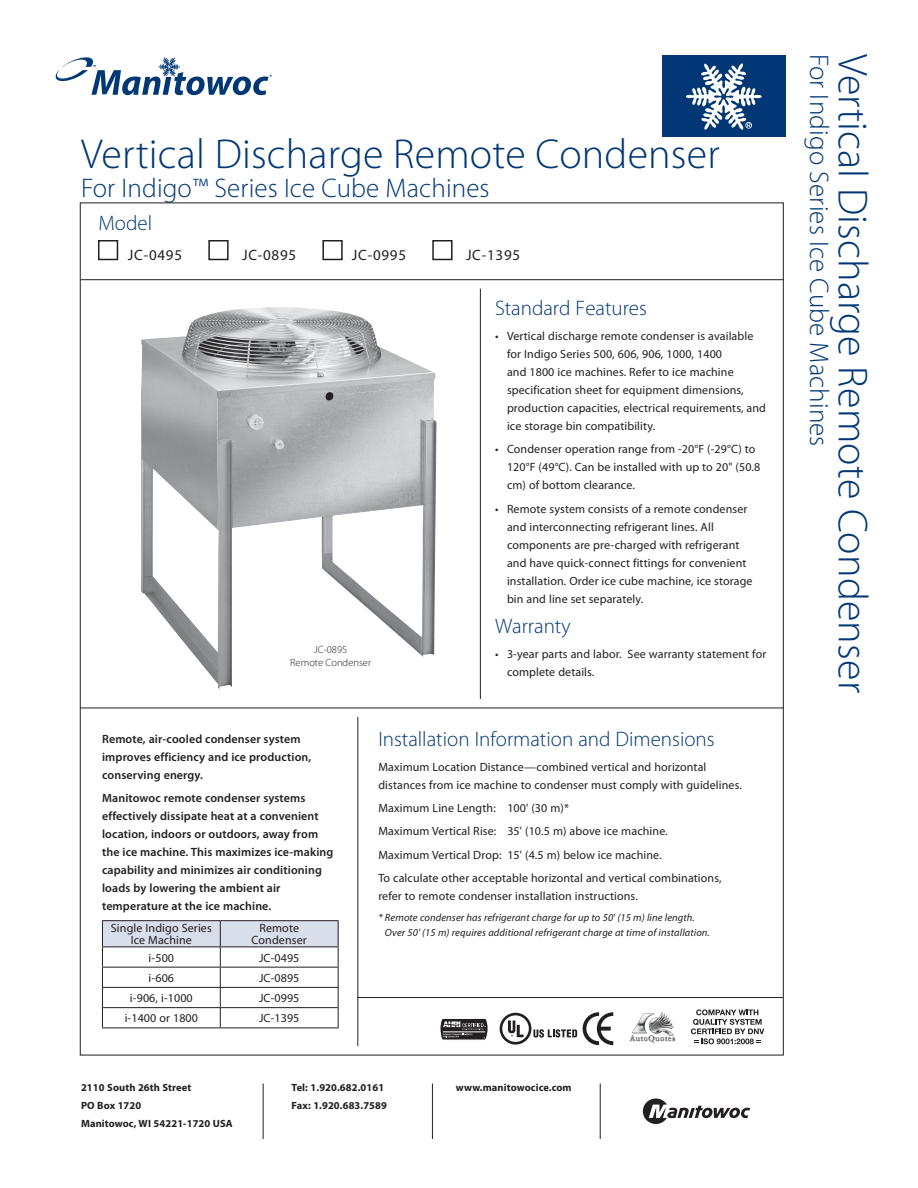
<style>
.page{position:relative;width:918px;height:1188px;background:#fff}
.page>*{position:absolute;margin:0;border:0;box-sizing:border-box;transform-origin:0 0}
.t1{font:300 42px "Myriad Pro";letter-spacing:.005em;color:#013775}
.t2{font:300 27px "Myriad Pro";letter-spacing:.005em;color:#013775}
.t3{font:300 21px "Myriad Pro";color:#013775}
.t4{font:15px "Myriad Pro";letter-spacing:.05em;color:#231f20}
.t5{font:12px/18px "Myriad Pro";letter-spacing:.01em;color:#231f20}
.t6{font:600 12px/18px "Myriad Pro";letter-spacing:.01em;color:#231f20}
.t7{font:italic 10.5px/15px "Myriad Pro";letter-spacing:.01em;color:#231f20}
.t8{font:700 10.5px/18px "Myriad Pro";letter-spacing:.01em;color:#231f20}
.t9{font:300 10.5px/13.5px "Myriad Pro";color:#231f20;text-align:center}
</style>
<div class="page">
<img style="left:141px;top:307px;width:296px;height:382px">
<div style="left:662px;top:55px;width:123px;height:82px;background:#013775"></div>
<svg style="left:686px;top:63px;width:76px;height:67px"></svg>
<div style="left:98px;top:240px;width:20px;height:20px;border:2px solid #231f20"></div>
<div style="left:208px;top:240px;width:21px;height:20px;border:2px solid #231f20"></div>
<div style="left:322px;top:240px;width:21px;height:20px;border:2px solid #231f20"></div>
<div style="left:432px;top:240px;width:21px;height:20px;border:2px solid #231f20"></div>
<svg style="left:56px;top:57px;width:216px;height:38px"></svg>
<hr style="left:263px;top:1083px;width:1px;height:56px;background:#231f20">
<hr style="left:432px;top:1083px;width:1px;height:56px;background:#231f20">
<hr style="left:600px;top:1083px;width:1px;height:56px;background:#231f20">
<hr style="left:80px;top:708px;width:704px;height:1px;background:#231f20">
<hr style="left:357px;top:997px;width:426px;height:1px;background:#231f20">
<hr style="left:81px;top:279px;width:703px;height:1px;background:#231f20">
<hr style="left:480px;top:289px;width:1px;height:410px;background:#231f20">
<img style="left:629px;top:1012px;width:47px;height:31px">
<svg style="left:691px;top:1009px;width:73px;height:35px"></svg>
<svg style="left:583px;top:1012px;width:30px;height:33px"></svg>
<svg style="left:500px;top:1013px;width:77px;height:32px"></svg>
<hr style="left:357px;top:717px;width:1px;height:329px;background:#231f20">
<svg style="left:440px;top:1019px;width:48px;height:21px"></svg>
<svg style="left:643px;top:1098px;width:107px;height:26px"></svg>
<hr style="left:102px;top:920px;width:118px;height:1px;background:#231f20">
<hr style="left:220px;top:920px;width:119px;height:1px;background:#231f20">
<svg style="left:102px;top:921px;width:237px;height:107px"></svg>
<hr style="left:102px;top:1028px;width:118px;height:1px;background:#231f20">
<hr style="left:220px;top:1028px;width:119px;height:1px;background:#231f20">
<h1 class="t1" style="left:81px;top:131px;width:640px">Vertical Discharge Remote Condenser</h1>
<h2 class="t2" style="left:81px;top:173px;width:410px">For Indigo™ Series Ice Cube Machines</h2>
<h3 class="t3" style="left:99px;top:212px;width:55px">Model</h3>
<p class="t4" style="left:128px;top:247px;width:56px">JC-0495</p>
<p class="t4" style="left:242px;top:247px;width:56px">JC-0895</p>
<p class="t4" style="left:352px;top:247px;width:56px">JC-0995</p>
<p class="t4" style="left:466px;top:247px;width:56px">JC-1395</p>
<p class="t9" style="left:290px;top:642px;width:82px">JC-0895<br>Remote Condenser</p>
<h3 class="t3" style="left:495px;top:296px;width:153px">Standard Features</h3>
<p class="t5" style="left:507px;top:327px;width:261px;text-indent:-12px">• Vertical discharge remote condenser is available for Indigo Series 500, 606, 906, 1000, 1400<br>and 1800 ice machines. Refer to ice machine specification sheet for equipment dimensions, production capacities, electrical requirements, and ice storage bin compatibility.</p>
<p class="t5" style="left:507px;top:440px;width:255px;text-indent:-12px">• Condenser operation range from -20°F (-29°C) to<br>120°F (49°C). Can be installed with up to 20" (50.8 cm) of bottom clearance.</p>
<p class="t5" style="left:507px;top:500px;width:247px;text-indent:-12px">• Remote system consists of a remote condenser and interconnecting refrigerant lines. All components are pre-charged with refrigerant and have quick-connect fittings for convenient installation. Order ice cube machine, ice storage bin and line set separately.</p>
<h3 class="t3" style="left:495px;top:615px;width:77px">Warranty</h3>
<p class="t5" style="left:507px;top:645px;width:261px;text-indent:-12px">• 3-year parts and labor. See warranty statement for complete details.</p>
<p class="t6" style="left:102px;top:730px;width:211px">Remote, air-cooled condenser system improves efficiency and ice production, conserving energy.</p>
<p class="t6" style="left:102px;top:789px;width:233px">Manitowoc remote condenser systems effectively dissipate heat at a convenient location, indoors or outdoors, away from the ice machine. This maximizes ice-making capability and minimizes air conditioning loads by lowering the ambient air temperature at the ice machine.</p>
<p class="t5" style="left:111px;top:923px;width:102px;line-height:12px;text-align:center">Single Indigo Series<br>Ice Machine</p>
<p class="t5" style="left:252px;top:923px;width:57px;line-height:12px;text-align:center">Remote<br>Condenser</p>
<p class="t5" style="left:149px;top:949px;width:27px">i-500</p>
<p class="t5" style="left:259px;top:949px;width:42px">JC-0495</p>
<p class="t5" style="left:149px;top:969px;width:27px">i-606</p>
<p class="t5" style="left:259px;top:969px;width:42px">JC-0895</p>
<p class="t5" style="left:130px;top:989px;width:64px">i-906, i-1000</p>
<p class="t5" style="left:259px;top:989px;width:42px">JC-0995</p>
<p class="t5" style="left:125px;top:1009px;width:75px">i-1400 or 1800</p>
<p class="t5" style="left:259px;top:1009px;width:42px">JC-1395</p>
<h3 class="t3" style="left:378px;top:727px;width:338px">Installation Information and Dimensions</h3>
<p class="t5" style="left:378px;top:758px;width:365px">Maximum Location Distance—combined vertical and horizontal distances from ice machine to condenser must comply with guidelines.</p>
<p class="t5" style="left:378px;top:797px;width:345px;line-height:23.4px">Maximum Line Length: 100' (30 m)*<br>Maximum Vertical Rise: 35' (10.5 m) above ice machine.<br>Maximum Vertical Drop: 15' (4.5 m) below ice machine.<br>To calculate other acceptable horizontal and vertical combinations,</p>
<p class="t5" style="left:378px;top:888px;width:261px">refer to remote condenser installation instructions.</p>
<p class="t7" style="left:385px;top:910px;width:326px;text-indent:-7px">* Remote condenser has refrigerant charge for up to 50' (15 m) line length.<br>Over 50' (15 m) requires additional refrigerant charge at time of installation.</p>
<p class="t8" style="left:81px;top:1078px;width:153px">2110 South 26th Street<br>PO Box 1720<br>Manitowoc, WI 54221-1720 USA</p>
<p class="t8" style="left:292px;top:1078px;width:97px">Tel: 1.920.682.0161<br>Fax: 1.920.683.7589</p>
<p class="t8" style="left:456px;top:1078px;width:117px">www.manitowocice.com</p>
<h2 class="t2" style="left:834px;top:54px;width:394px;rotate:90deg">For Indigo Series Ice Cube Machines</h2>
<h1 class="t1" style="left:876px;top:54px;width:640px;rotate:90deg">Vertical Discharge Remote Condenser</h1>
</div>
